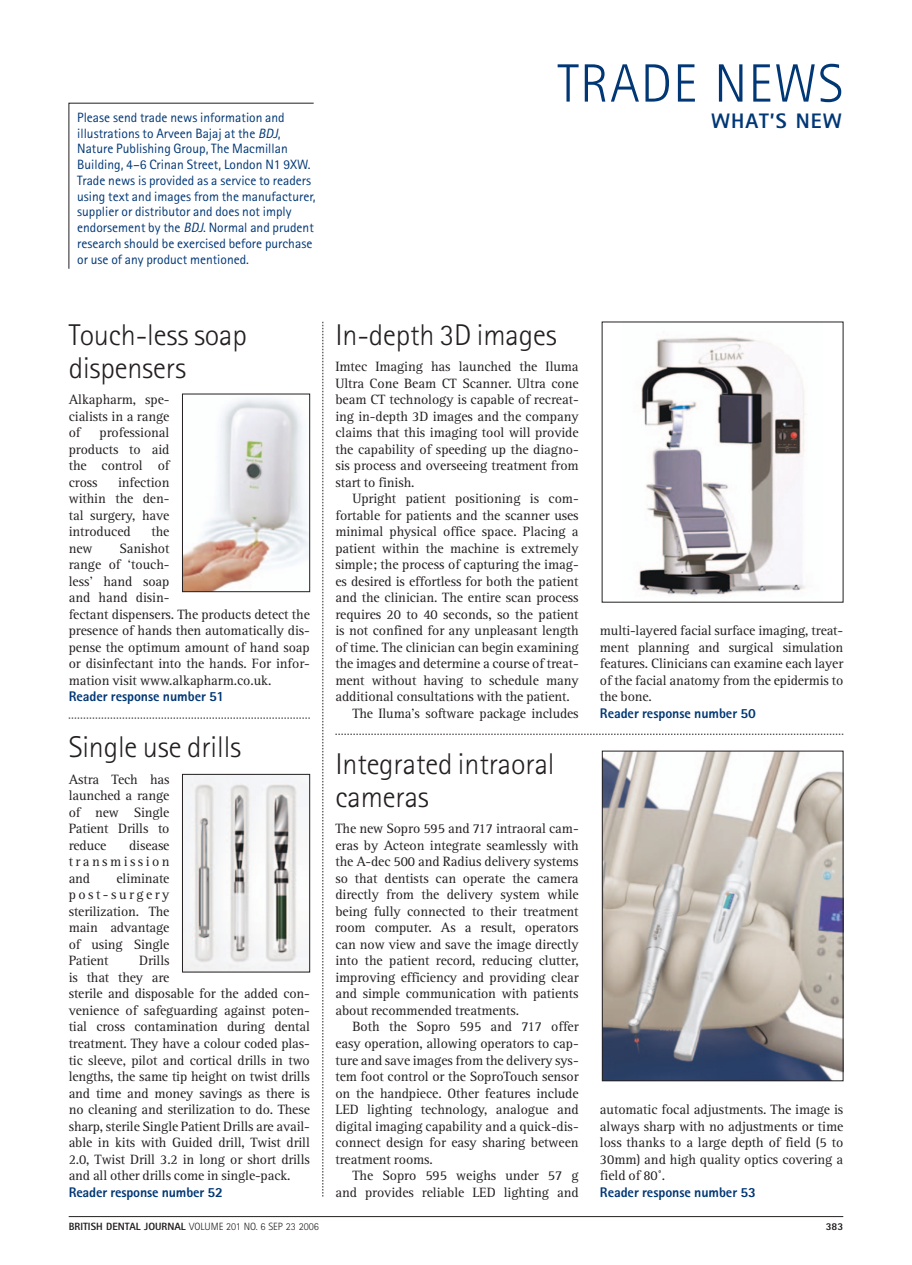
<style>
.page{position:relative;width:912px;height:1265px;background:#fff}
.page>*{position:absolute;margin:0;border:0;box-sizing:border-box;transform-origin:0 0}
.t1{font:300 54px "Rotis Sans Serif";letter-spacing:.025em;color:#013775}
.t2{font:300 30px/33px "Rotis Sans Serif";letter-spacing:-.005em;color:#231f20}
.t3{font:800 21px "Rotis Sans Serif";letter-spacing:.05em;color:#013775}
.t4{font:13.95px/16.5px "Rotis Serif";letter-spacing:-.005em;color:#231f20;text-align:justify}
.t5{font:13.5px/15.8px "Rotis Sans Serif";color:#013775}
.t6{font:300 10.5px "Rotis Sans Serif";color:#231f20}
.t7{font:800 10.5px "Rotis Sans Serif";color:#231f20}
.s1{font-style:italic}
.s2{font-family:"Rotis Sans Serif";font-weight:800;color:#013775}
.s3{font-weight:800}
</style>
<div class="page">
<svg style="left:68px;top:103px;width:246px;height:166px"></svg>
<img style="left:638px;top:336px;width:168px;height:260px">
<hr style="left:69px;top:1216px;width:774px;height:1px;background:#231f20">
<img style="left:184px;top:776px;width:124px;height:194px">
<div style="left:182px;top:774px;width:128px;height:198px;border:1px solid #231f20"></div>
<svg style="left:322px;top:322px;width:1px;height:874px"></svg>
<svg style="left:69px;top:718px;width:241px;height:1px"></svg>
<img style="left:184px;top:398px;width:124px;height:192px">
<div style="left:182px;top:394px;width:128px;height:198px;border:1px solid #231f20"></div>
<svg style="left:335px;top:734px;width:508px;height:1px"></svg>
<img style="left:604px;top:753px;width:237px;height:326px">
<div style="left:602px;top:751px;width:241px;height:330px;border:1px solid #231f20"></div>
<p class="t5" style="left:77px;top:111px;width:240px">Please send trade news information and illustrations to Arveen Bajaj at the <span class="s1">BDJ</span>, Nature Publishing Group, The Macmillan Building, 4–6 Crinan Street, London N1 9XW.<br>Trade news is provided as a service to readers using text and images from the manufacturer, supplier or distributor and does not imply endorsement by the <span class="s1">BDJ</span>. Normal and prudent research should be exercised before purchase or use of any product mentioned.</p>
<p class="t1" style="left:557px;top:64px;width:287px">TRADE NEWS</p>
<p class="t3" style="left:711px;top:113px;width:132px">WHAT’S NEW</p>
<p class="t2" style="left:69px;top:321px;width:180px">Touch-less soap dispensers</p>
<p class="t4" style="left:69px;top:393px;width:102px">Alkapharm, spe&shy;cialists in a range of</p>
<p class="t4" style="left:69px;top:426px;width:102px;text-indent:31px">professional products to aid the control of cross</p>
<p class="t4" style="left:69px;top:475px;width:102px;text-indent:49px">infection within the den&shy;tal surgery, have introduced</p>
<p class="t4" style="left:151px;top:525px;width:19px">the</p>
<p class="t4" style="left:69px;top:541px;width:242px;text-align:left;text-indent:51px">Sanishot<br>range of ‘touch-<br>less’ hand soap<br>and hand disin-<br>fectant dispensers. The products detect the presence of hands then automatically dis&shy;pense the optimum amount of hand soap or disinfectant into the hands. For infor&shy;mation visit www.alkapharm.co.uk.<br><span class="s2">Reader response number 51</span></p>
<p class="t4" style="left:69px;top:541px;width:25px">new</p>
<p class="t2" style="left:69px;top:733px;width:174px">Single use drills</p>
<p class="t4" style="left:69px;top:772px;width:102px">Astra Tech has launched a range of new Single Patient Drills to reduce</p>
<p class="t4" style="left:69px;top:838px;width:102px;text-indent:60px">disease transmission and</p>
<p class="t4" style="left:69px;top:871px;width:102px;text-indent:48px">eliminate post-surgery sterilization. The main advantage of using Single Patient</p>
<p class="t4" style="left:69px;top:954px;width:242px;text-align:left;text-indent:70px">Drills<br>is that they are<br>sterile and disposable for the added con&shy;venience of safeguarding against poten&shy;tial cross contamination during dental treatment. They have a colour coded plas&shy;tic sleeve, pilot and cortical drills in two lengths, the same tip height on twist drills and time and money savings as there is no cleaning and sterilization to do. These sharp, sterile Single Patient Drills are avail&shy;able in kits with Guided drill, Twist drill 2.0, Twist Drill 3.2 in long or short drills and all other drills come in single-pack.<br><span class="s2">Reader response number 52</span></p>
<p class="t2" style="left:335px;top:321px;width:223px">In-depth 3D images</p>
<p class="t4" style="left:335px;top:360px;width:245px">Imtec Imaging has launched the Iluma</p>
<p class="t4" style="left:335px;top:376px;width:245px">Ultra Cone Beam CT Scanner. Ultra cone</p>
<p class="t4" style="left:335px;top:393px;width:245px">beam CT technology is capable of recreat-</p>
<p class="t4" style="left:335px;top:409px;width:245px">ing in-depth 3D images and the company</p>
<p class="t4" style="left:335px;top:426px;width:245px">claims that this imaging tool will provide</p>
<p class="t4" style="left:335px;top:442px;width:245px">the capability of speeding up the diagno-</p>
<p class="t4" style="left:335px;top:459px;width:245px">sis process and overseeing treatment from</p>
<p class="t4" style="left:335px;top:475px;width:81px">start to finish.</p>
<p class="t4" style="left:352px;top:492px;width:228px">Upright patient positioning is com-</p>
<p class="t4" style="left:335px;top:508px;width:245px">fortable for patients and the scanner uses</p>
<p class="t4" style="left:335px;top:525px;width:245px">minimal physical office space. Placing a</p>
<p class="t4" style="left:335px;top:541px;width:245px">patient within the machine is extremely</p>
<p class="t4" style="left:335px;top:558px;width:245px">simple; the process of capturing the imag-</p>
<p class="t4" style="left:335px;top:574px;width:245px">es desired is effortless for both the patient</p>
<p class="t4" style="left:335px;top:591px;width:245px">and the clinician. The entire scan process</p>
<p class="t4" style="left:335px;top:607px;width:245px">requires 20 to 40 seconds, so the patient</p>
<p class="t4" style="left:335px;top:624px;width:245px">is not confined for any unpleasant length</p>
<p class="t4" style="left:335px;top:640px;width:245px">of time. The clinician can begin examining</p>
<p class="t4" style="left:335px;top:657px;width:245px">the images and determine a course of treat-</p>
<p class="t4" style="left:335px;top:673px;width:245px">ment without having to schedule many</p>
<p class="t4" style="left:335px;top:690px;width:236px">additional consultations with the patient.</p>
<p class="t4" style="left:352px;top:706px;width:228px">The Iluma’s software package includes</p>
<p class="t2" style="left:335px;top:750px;width:220px">Integrated intraoral cameras</p>
<p class="t4" style="left:335px;top:822px;width:245px">The new Sopro 595 and 717 intraoral cam-</p>
<p class="t4" style="left:335px;top:838px;width:245px">eras by Acteon integrate seamlessly with</p>
<p class="t4" style="left:335px;top:855px;width:245px">the A-dec 500 and Radius delivery systems</p>
<p class="t4" style="left:335px;top:871px;width:245px">so that dentists can operate the camera</p>
<p class="t4" style="left:335px;top:888px;width:245px">directly from the delivery system while</p>
<p class="t4" style="left:335px;top:904px;width:245px">being fully connected to their treatment</p>
<p class="t4" style="left:335px;top:921px;width:245px">room computer. As a result, operators</p>
<p class="t4" style="left:335px;top:937px;width:245px">can now view and save the image directly</p>
<p class="t4" style="left:335px;top:954px;width:245px">into the patient record, reducing clutter,</p>
<p class="t4" style="left:335px;top:970px;width:245px">improving efficiency and providing clear</p>
<p class="t4" style="left:335px;top:987px;width:245px">and simple communication with patients</p>
<p class="t4" style="left:335px;top:1003px;width:185px">about recommended treatments.</p>
<p class="t4" style="left:352px;top:1020px;width:228px">Both the Sopro 595 and 717 offer</p>
<p class="t4" style="left:335px;top:1036px;width:245px">easy operation, allowing operators to cap-</p>
<p class="t4" style="left:335px;top:1053px;width:245px">ture and save images from the delivery sys-</p>
<p class="t4" style="left:335px;top:1069px;width:245px">tem foot control or the SoproTouch sensor</p>
<p class="t4" style="left:335px;top:1086px;width:245px">on the handpiece. Other features include</p>
<p class="t4" style="left:335px;top:1102px;width:245px">LED lighting technology, analogue and</p>
<p class="t4" style="left:335px;top:1119px;width:245px">digital imaging capability and a quick-dis-</p>
<p class="t4" style="left:335px;top:1135px;width:245px">connect design for easy sharing between</p>
<p class="t4" style="left:335px;top:1152px;width:99px">treatment rooms.</p>
<p class="t4" style="left:352px;top:1168px;width:228px">The Sopro 595 weighs under 57 g</p>
<p class="t4" style="left:335px;top:1185px;width:245px">and provides reliable LED lighting and</p>
<p class="t4" style="left:599px;top:624px;width:245px;text-align:left">multi-layered facial surface imaging, treat&shy;ment planning and surgical simulation features. Clinicians can examine each layer of the facial anatomy from the epidermis to the bone.<br><span class="s2">Reader response number 50</span></p>
<p class="t4" style="left:599px;top:1102px;width:245px;text-align:left">automatic focal adjustments. The image is always sharp with no adjustments or time loss thanks to a large depth of field (5 to 30mm) and high quality optics covering a field of 80˚.<br><span class="s2">Reader response number 53</span></p>
<p class="t6" style="left:69px;top:1222px;width:251px"><span class="s3">BRITISH DENTAL JOURNAL</span> VOLUME 201 NO. 6 SEP 23 2006</p>
<p class="t7" style="left:825px;top:1222px;width:19px">383</p>
</div>
